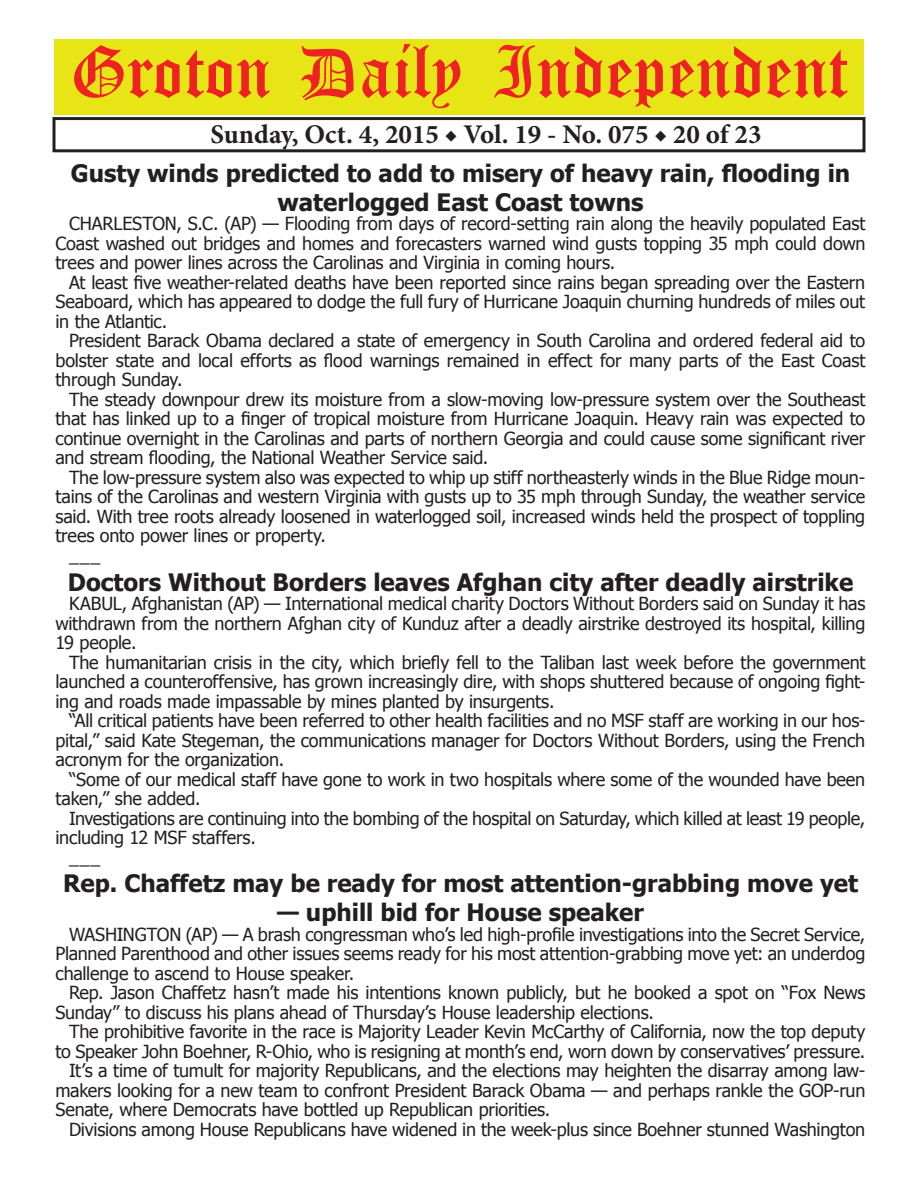
<style>
.page{position:relative;width:918px;height:1188px;background:#fff}
.page>*{position:absolute;margin:0;border:0;box-sizing:border-box;transform-origin:0 0}
.t1{font:54px "Old English Five";color:#ee2123}
.t2{font:700 27px "Minion Pro";color:#231f20}
.t3{font:700 24px/28.8px "Tahoma";color:#231f20;text-align:center}
.t4{font:18px/19.5px "Tahoma";letter-spacing:-.01em;color:#231f20;text-align:justify}
</style>
<div class="page">
<div style="left:52px;top:117px;width:814px;height:35px;border:3px solid #231f20"></div>
<div style="left:54px;top:40px;width:810px;height:75px;background:#e7e515"></div>
<h1 class="t1" style="left:70px;top:47px;width:779px">Groton Daily Independent</h1>
<h2 class="t2" style="left:211px;top:116px;width:552px">Sunday, Oct. 4, 2015 ◆ Vol. 19 - No. 075 ◆ 20 of 23</h2>
<h3 class="t3" style="left:71px;top:157px;width:781px">Gusty winds predicted to add to misery of heavy rain, flooding in waterlogged East Coast towns</h3>
<p class="t4" style="left:56px;top:213px;width:811px;text-indent:14px">CHARLESTON, S.C. (AP) — Flooding from days of record-setting rain along the heavily populated East Coast washed out bridges and homes and forecasters warned wind gusts topping 35 mph could down trees and power lines across the Carolinas and Virginia in coming hours.</p>
<p class="t4" style="left:56px;top:272px;width:811px;text-indent:14px">At least five weather-related deaths have been reported since rains began spreading over the Eastern Seaboard, which has appeared to dodge the full fury of Hurricane Joaquin churning hundreds of miles out in the Atlantic.</p>
<p class="t4" style="left:56px;top:330px;width:811px;text-indent:14px">President Barack Obama declared a state of emergency in South Carolina and ordered federal aid to bolster state and local efforts as flood warnings remained in effect for many parts of the East Coast through Sunday.</p>
<p class="t4" style="left:56px;top:389px;width:811px;text-indent:14px">The steady downpour drew its moisture from a slow-moving low-pressure system over the Southeast that has linked up to a finger of tropical moisture from Hurricane Joaquin. Heavy rain was expected to continue overnight in the Carolinas and parts of northern Georgia and could cause some significant river and stream flooding, the National Weather Service said.</p>
<p class="t4" style="left:69px;top:467px;width:798px">The low-pressure system also was expected to whip up stiff northeasterly winds in the Blue Ridge moun-</p>
<p class="t4" style="left:56px;top:486px;width:811px">tains of the Carolinas and western Virginia with gusts up to 35 mph through Sunday, the weather service</p>
<p class="t4" style="left:56px;top:506px;width:811px">said. With tree roots already loosened in waterlogged soil, increased winds held the prospect of toppling</p>
<p class="t4" style="left:56px;top:525px;width:272px">trees onto power lines or property.</p>
<p class="t4" style="left:69px;top:545px;width:33px">___</p>
<h3 class="t3" style="left:68px;top:566px;width:787px">Doctors Without Borders leaves Afghan city after deadly airstrike</h3>
<p class="t4" style="left:56px;top:593px;width:811px;text-indent:14px">KABUL, Afghanistan (AP) — International medical charity Doctors Without Borders said on Sunday it has withdrawn from the northern Afghan city of Kunduz after a deadly airstrike destroyed its hospital, killing 19 people.</p>
<p class="t4" style="left:56px;top:652px;width:812px;text-indent:14px">The humanitarian crisis in the city, which briefly fell to the Taliban last week before the government launched a counteroffensive, has grown increasingly dire, with shops shuttered because of ongoing fight&shy;ing and roads made impassable by mines planted by insurgents.</p>
<p class="t4" style="left:56px;top:710px;width:812px;text-indent:14px">“All critical patients have been referred to other health facilities and no MSF staff are working in our hos&shy;pital,” said Kate Stegeman, the communications manager for Doctors Without Borders, using the French acronym for the organization.</p>
<p class="t4" style="left:56px;top:769px;width:811px;text-indent:14px">“Some of our medical staff have gone to work in two hospitals where some of the wounded have been taken,” she added.</p>
<p class="t4" style="left:69px;top:807px;width:798px">Investigations are continuing into the bombing of the hospital on Saturday, which killed at least 19 people,</p>
<p class="t4" style="left:56px;top:827px;width:202px">including 12 MSF staffers.</p>
<p class="t4" style="left:69px;top:846px;width:33px">___</p>
<h3 class="t3" style="left:63px;top:868px;width:796px">Rep. Chaffetz may be ready for most attention-grabbing move yet</h3>
<h3 class="t3" style="left:277px;top:897px;width:368px">— uphill bid for House speaker</h3>
<p class="t4" style="left:56px;top:924px;width:811px;text-indent:14px">WASHINGTON (AP) — A brash congressman who’s led high-profile investigations into the Secret Service, Planned Parenthood and other issues seems ready for his most attention-grabbing move yet: an underdog challenge to ascend to House speaker.</p>
<p class="t4" style="left:56px;top:982px;width:811px;text-indent:14px">Rep. Jason Chaffetz hasn’t made his intentions known publicly, but he booked a spot on “Fox News<br>Sunday” to discuss his plans ahead of Thursday’s House leadership elections.</p>
<p class="t4" style="left:69px;top:1021px;width:798px">The prohibitive favorite in the race is Majority Leader Kevin McCarthy of California, now the top deputy</p>
<p class="t4" style="left:56px;top:1041px;width:811px">to Speaker John Boehner, R-Ohio, who is resigning at month’s end, worn down by conservatives’ pressure.</p>
<p class="t4" style="left:69px;top:1060px;width:798px">It’s a time of tumult for majority Republicans, and the elections may heighten the disarray among law-</p>
<p class="t4" style="left:56px;top:1080px;width:811px">makers looking for a new team to confront President Barack Obama — and perhaps rankle the GOP-run</p>
<p class="t4" style="left:56px;top:1099px;width:496px">Senate, where Democrats have bottled up Republican priorities.</p>
<p class="t4" style="left:69px;top:1119px;width:798px">Divisions among House Republicans have widened in the week-plus since Boehner stunned Washington</p>
</div>
